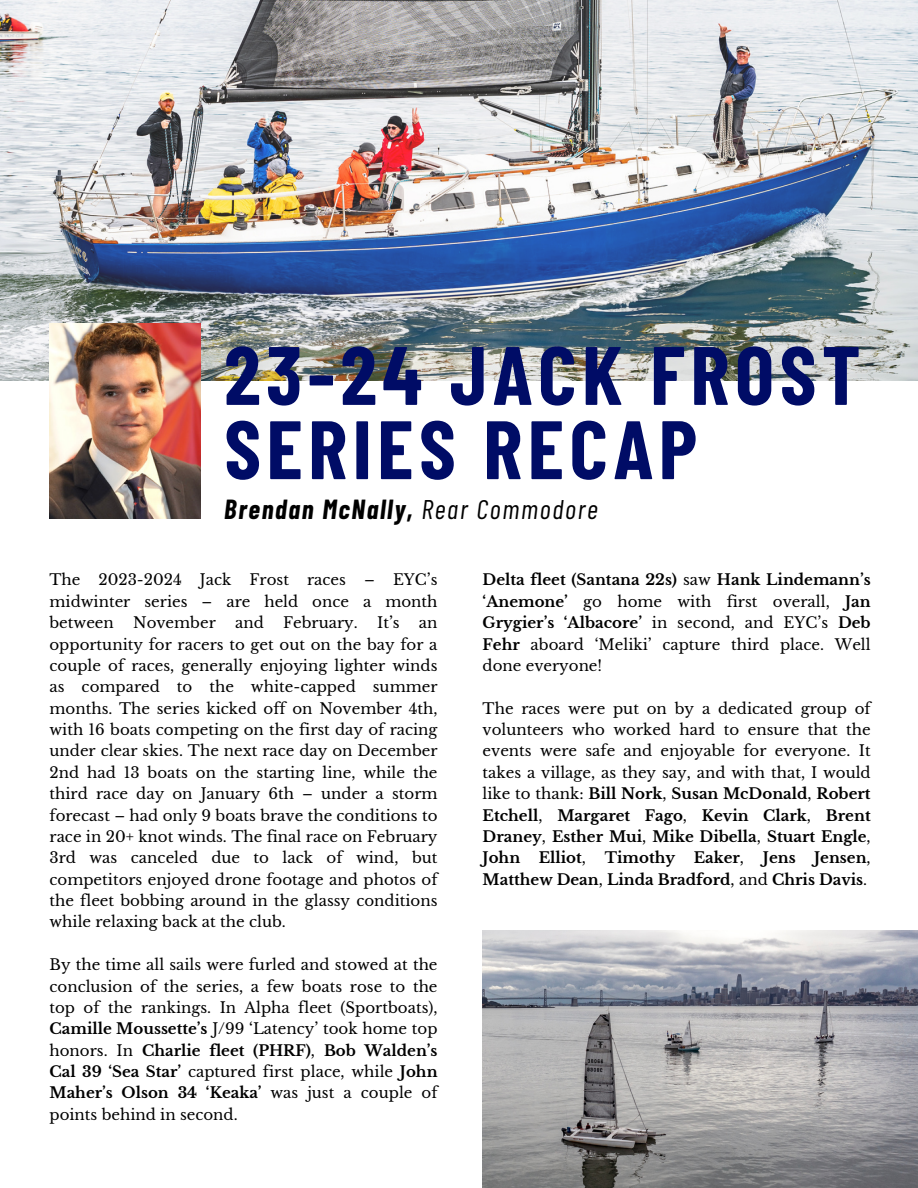
<style>
.page{position:relative;width:918px;height:1188px;background:#fff}
.page>*{position:absolute;margin:0;border:0;box-sizing:border-box;transform-origin:0 0}
.t1{font:700 82.65px/74.2px "Barlow Condensed";letter-spacing:.065em;color:#000c66}
.t2{font:italic 700 27px "Barlow Condensed";letter-spacing:.065em;color:#000}
.t3{font:15px/21.3px "Libre Baskerville";color:#000;text-align:justify}
.t4{font:700 15px/21.3px "Libre Baskerville";color:#000;text-align:right}
.s1{font-weight:400}
.s2{font-weight:700}
</style>
<div class="page">
<img style="left:0;top:0;width:918px;height:380px">
<img style="left:50px;top:323px;width:150px;height:196px">
<img style="left:483px;top:931px;width:435px;height:257px">
<h1 class="t1" style="left:224px;top:335px;width:638px">23-24 JACK FROST<br>SERIES RECAP</h1>
<h2 class="t2" style="left:224px;top:492px;width:375px">Brendan McNally, <span class="s1">Rear Commodore</span></h2>
<p class="t3" style="left:50px;top:570px;width:390px">The 2023-2024 Jack Frost races – EYC’s midwinter series – are held once a month between</p>
<p class="t3" style="left:133px;top:612px;width:84px">November</p>
<p class="t3" style="left:235px;top:612px;width:30px">and</p>
<p class="t3" style="left:283px;top:612px;width:76px">February.</p>
<p class="t3" style="left:377px;top:612px;width:24px">It’s</p>
<p class="t3" style="left:50px;top:612px;width:390px;text-indent:369px">an opportunity for racers to get out on the bay for a couple of races, generally enjoying lighter winds as compared to the white-capped summer months. The series kicked off on November 4th, with 16 boats competing on the first day of racing under clear skies. The next race day on December 2nd had 13 boats on the starting line, while the third race day on January 6th – under a storm forecast – had only 9 boats brave the conditions to race in 20+ knot winds. The final race on February 3rd was canceled due to lack of wind, but competitors enjoyed drone footage and photos of the fleet bobbing around in the glassy conditions while relaxing back at the club.</p>
<p class="t3" style="left:50px;top:954px;width:390px">By the time all sails were furled and stowed at the conclusion of the series, a few boats rose to the top of the rankings. In Alpha fleet (Sportboats), <span class="s2">Camille Moussette’s</span> J/99 ‘Latency’ took home top honors. In <span class="s2">Charlie fleet (PHRF)</span>, <span class="s2">Bob Walden’s Cal 39 ‘Sea Star’</span> captured first place, while <span class="s2">John Maher’s Olson 34 ‘Keaka’</span> was just a couple of points behind in second.</p>
<p class="t3" style="left:483px;top:570px;width:390px"><span class="s2">Delta fleet (Santana 22s)</span> saw <span class="s2">Hank Lindemann’s ‘Anemone’</span> go home with first overall, <span class="s2">Jan Grygier’s ‘Albacore’</span> in second, and EYC’s <span class="s2">Deb Fehr</span> aboard ‘Meliki’ capture third place. Well done everyone!</p>
<p class="t3" style="left:483px;top:698px;width:390px">The races were put on by a dedicated group of volunteers who worked hard to ensure that the events were safe and enjoyable for everyone. It takes a village, as they say, and with that, I would like to thank: <span class="s2">Bill Nork</span>, <span class="s2">Susan McDonald</span>, <span class="s2">Robert Etchell</span>, <span class="s2">Margaret Fago</span>, <span class="s2">Kevin Clark</span>, <span class="s2">Brent Draney</span>, <span class="s2">Esther Mui</span>, <span class="s2">Mike Dibella</span>, <span class="s2">Stuart Engle</span>, <span class="s2">John Elliot</span>,</p>
<p class="t4" style="left:605px;top:847px;width:141px">Timothy Eaker<span class="s1">,</span></p>
<p class="t4" style="left:483px;top:847px;width:390px">Jens Jensen<span class="s1">,<br></span>Matthew Dean<span class="s1">,</span> Linda Bradford<span class="s1">, and</span> Chris Davis<span class="s1">.</span></p>
</div>
